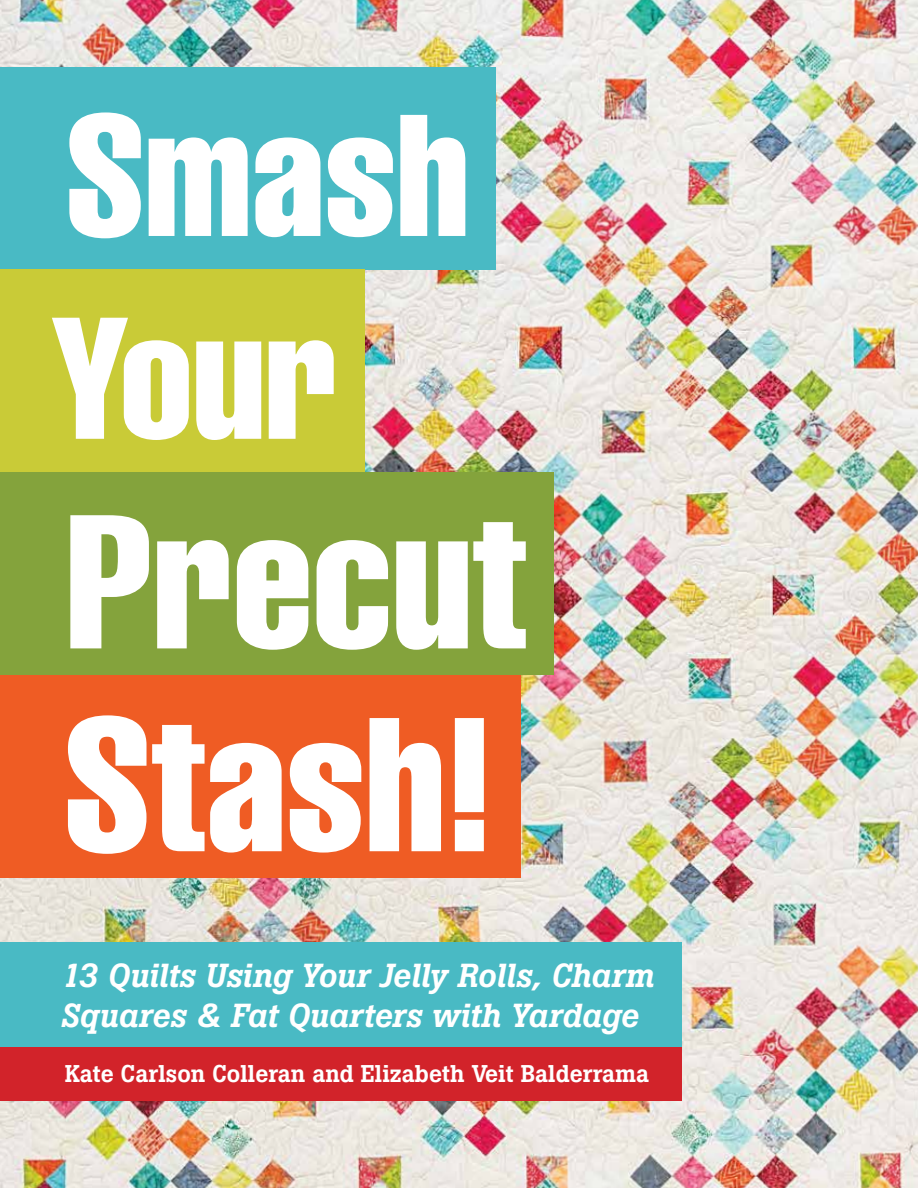
<style>
.page{position:relative;width:918px;height:1188px;background:#fff}
.page>*{position:absolute;margin:0;border:0;box-sizing:border-box;transform-origin:0 0}
.t1{font:extra-condensed 187.05px "Helvetica";color:#fff}
.t2{font:extra-condensed 170.1px/202.8px "Helvetica";color:#fff}
.t3{font:italic 500 33px/39.6px "Boton";letter-spacing:-.005em;color:#fff}
.t4{font:500 24px "Boton";color:#fff}
</style>
<div class="page">
<img style="left:0;top:0;width:918px;height:1188px">
<div style="left:0;top:675px;width:520px;height:203px;background:#ef5c24"></div>
<div style="left:0;top:67px;width:496px;height:202px;background:#49bac4"></div>
<div style="left:0;top:269px;width:364px;height:203px;background:#c9cb37"></div>
<div style="left:0;top:472px;width:554px;height:203px;background:#84a33c"></div>
<div style="left:0;top:942px;width:682px;height:105px;background:#49bac4"></div>
<div style="left:0;top:1047px;width:681px;height:54px;background:#d2232a"></div>
<h2 class="t2" style="left:50px;top:72px;width:420px">Smash<br>Your</h2>
<h1 class="t1" style="left:66px;top:463px;width:462px">Precut</h1>
<h1 class="t1" style="left:64px;top:666px;width:431px">Stash!</h1>
<p class="t3" style="left:61px;top:956px;width:595px">13 Quilts Using Your Jelly Rolls, Charm<br>Squares &amp; Fat Quarters with Yardage</p>
<p class="t4" style="left:65px;top:1059px;width:586px">Kate Carlson Colleran and Elizabeth Veit Balderrama</p>
</div>
